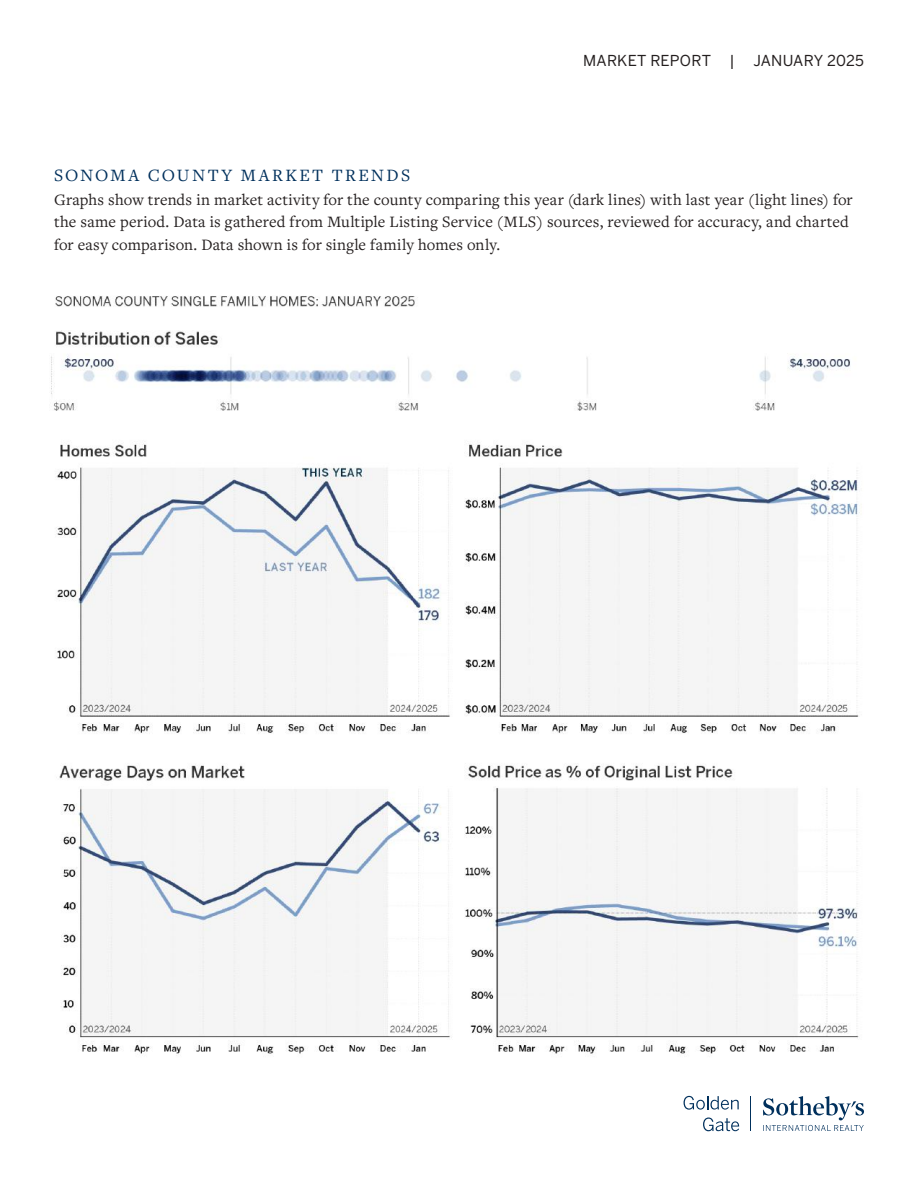
<style>
.page{position:relative;width:918px;height:1188px;background:#fff}
.page>*{position:absolute;margin:0;border:0;box-sizing:border-box;transform-origin:0 0}
.t1{font:18px "Freight Text Pro";letter-spacing:.13em;color:#00305c}
.t2{font:16.5px/22.5px "Freight Text Pro";letter-spacing:.01em;color:#241f1f}
.t3{font:15px "Benton Sans";letter-spacing:.015em;color:#241f1f}
</style>
<div class="page">
<hr style="left:751px;top:1096px;width:1px;height:35px;background:#00305c">
<svg style="left:763px;top:1096px;width:101px;height:35px"></svg>
<svg style="left:684px;top:1096px;width:55px;height:14px"></svg>
<svg style="left:703px;top:1118px;width:36px;height:13px"></svg>
<img style="left:51px;top:296px;width:809px;height:760px">
<p class="t3" style="left:583px;top:51px;width:282px">MARKET REPORT | JANUARY 2025</p>
<p class="t1" style="left:54px;top:163px;width:358px">SONOMA COUNTY MARKET TRENDS</p>
<p class="t2" style="left:54px;top:188px;width:800px">Graphs show trends in market activity for the county comparing this year (dark lines) with last year (light lines) for the same period. Data is gathered from Multiple Listing Service (MLS) sources, reviewed for accuracy, and charted for easy comparison. Data shown is for single family homes only.</p>
</div>
